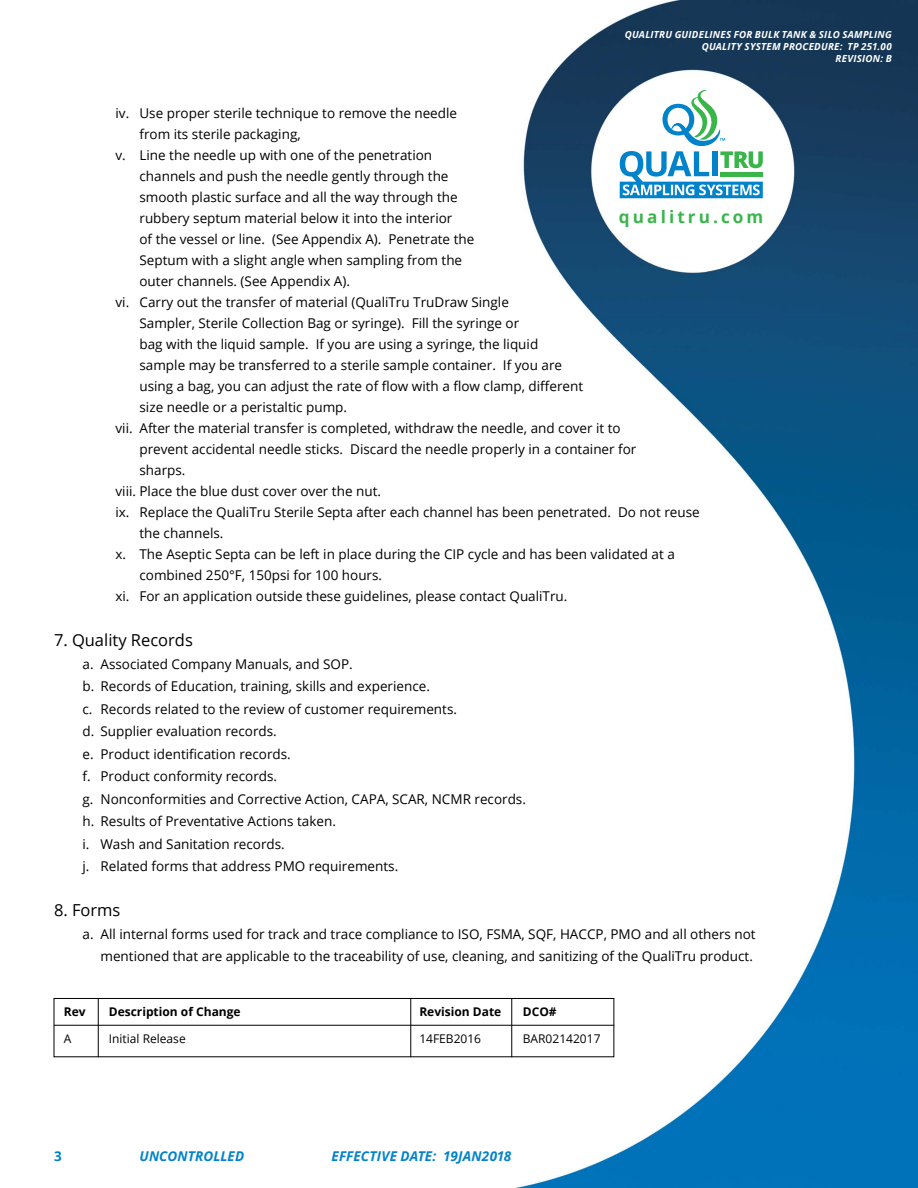
<style>
.page{position:relative;width:918px;height:1188px;background:#fff}
.page>*{position:absolute;margin:0;border:0;box-sizing:border-box;transform-origin:0 0}
.t1{font:700 17.1px "Open Sans";letter-spacing:.18em;color:#39b54a}
.t2{font:16.5px "Open Sans";color:#000}
.t3{font:13.5px/22.5px "Open Sans";color:#000}
.t4{font:italic 700 13.5px "Open Sans";letter-spacing:.01em;color:#0083ca}
.t5{font:700 13.5px "Open Sans";color:#0083ca}
.t6{font:700 12px "Open Sans";color:#000}
.t7{font:12px "Open Sans";color:#000}
.t8{font:italic 700 9.75px/12px "Open Sans";letter-spacing:.025em;color:#fff;text-align:right}
</style>
<div class="page">
<img style="left:53px;top:0;width:865px;height:1188px">
<svg style="left:620px;top:90px;width:143px;height:108px"></svg>
<div style="left:54px;top:998px;width:560px;height:59px;border:1px solid #000"></div>
<hr style="left:98px;top:998px;width:1px;height:59px;background:#000">
<hr style="left:54px;top:1025px;width:560px;height:1px;background:#000">
<hr style="left:410px;top:998px;width:1px;height:59px;background:#000">
<hr style="left:511px;top:998px;width:1px;height:59px;background:#000">
<p class="t8" style="left:625px;top:28px;width:269px">QUALITRU GUIDELINES FOR BULK TANK &amp; SILO SAMPLING<br>QUALITY SYSTEM PROCEDURE: TP 251.00<br>REVISION: B</p>
<p class="t3" style="left:115px;top:102px;width:343px">iv. Use proper sterile technique to remove the needle</p>
<p class="t3" style="left:139px;top:123px;width:163px">from its sterile packaging,</p>
<p class="t3" style="left:115px;top:144px;width:318px">v. Line the needle up with one of the penetration</p>
<p class="t3" style="left:139px;top:165px;width:311px">channels and push the needle gently through the</p>
<p class="t3" style="left:139px;top:186px;width:320px">smooth plastic surface and all the way through the</p>
<p class="t3" style="left:139px;top:207px;width:314px">rubbery septum material below it into the interior</p>
<p class="t3" style="left:139px;top:228px;width:336px">of the vessel or line. (See Appendix A). Penetrate the</p>
<p class="t3" style="left:139px;top:249px;width:324px">Septum with a slight angle when sampling from the</p>
<p class="t3" style="left:139px;top:270px;width:212px">outer channels. (See Appendix A).</p>
<p class="t3" style="left:115px;top:291px;width:395px">vi. Carry out the transfer of material (QualiTru TruDraw Single</p>
<p class="t3" style="left:139px;top:312px;width:381px">Sampler, Sterile Collection Bag or syringe). Fill the syringe or</p>
<p class="t3" style="left:139px;top:333px;width:400px">bag with the liquid sample. If you are using a syringe, the liquid</p>
<p class="t3" style="left:139px;top:354px;width:424px">sample may be transferred to a sterile sample container. If you are</p>
<p class="t3" style="left:139px;top:375px;width:445px">using a bag, you can adjust the rate of flow with a flow clamp, different</p>
<p class="t3" style="left:139px;top:396px;width:209px">size needle or a peristaltic pump.</p>
<p class="t3" style="left:115px;top:417px;width:507px">vii. After the material transfer is completed, withdraw the needle, and cover it to</p>
<p class="t3" style="left:139px;top:438px;width:498px">prevent accidental needle sticks. Discard the needle properly in a container for</p>
<p class="t3" style="left:139px;top:459px;width:48px">sharps.</p>
<p class="t3" style="left:115px;top:480px;width:267px">viii. Place the blue dust cover over the nut.</p>
<p class="t3" style="left:115px;top:501px;width:586px">ix. Replace the QualiTru Sterile Septa after each channel has been penetrated. Do not reuse</p>
<p class="t3" style="left:139px;top:522px;width:85px">the channels.</p>
<p class="t3" style="left:115px;top:543px;width:561px">x. The Aseptic Septa can be left in place during the CIP cycle and has been validated at a</p>
<p class="t3" style="left:139px;top:564px;width:244px">combined 250°F, 150psi for 100 hours.</p>
<p class="t3" style="left:115px;top:585px;width:454px">xi. For an application outside these guidelines, please contact QualiTru.</p>
<p class="t2" style="left:54px;top:629px;width:140px">7. Quality Records</p>
<p class="t3" style="left:82px;top:652px;width:445px">a. Associated Company Manuals, and SOP.<br>b. Records of Education, training, skills and experience.<br>c. Records related to the review of customer requirements.<br>d. Supplier evaluation records.<br>e. Product identification records.<br>f. Product conformity records.<br>g. Nonconformities and Corrective Action, CAPA, SCAR, NCMR records. h. Results of Preventative Actions taken.<br>i. Wash and Sanitation records.<br>j. Related forms that address PMO requirements.</p>
<p class="t2" style="left:54px;top:899px;width:68px">8. Forms</p>
<p class="t3" style="left:82px;top:922px;width:675px;text-align:right">a. All internal forms used for track and trace compliance to ISO, FSMA, SQF, HACCP, PMO and all others not mentioned that are applicable to the traceability of use, cleaning, and sanitizing of the QualiTru product.</p>
<p class="t1" style="left:619px;top:204px;width:146px">qualitru.com</p>
<p class="t6" style="left:64px;top:1003px;width:23px">Rev</p>
<p class="t6" style="left:109px;top:1003px;width:133px">Description of Change</p>
<p class="t6" style="left:419px;top:1003px;width:83px">Revision Date</p>
<p class="t6" style="left:523px;top:1003px;width:35px">DCO#</p>
<p class="t7" style="left:64px;top:1031px;width:9px">A</p>
<p class="t7" style="left:109px;top:1031px;width:78px">Initial Release</p>
<p class="t7" style="left:419px;top:1031px;width:63px">14FEB2016</p>
<p class="t7" style="left:523px;top:1031px;width:79px">BAR02142017</p>
<p class="t5" style="left:54px;top:1147px;width:9px">3</p>
<p class="t4" style="left:139px;top:1147px;width:106px">UNCONTROLLED</p>
<p class="t4" style="left:331px;top:1147px;width:181px">EFFECTIVE DATE: 19JAN2018</p>
</div>
